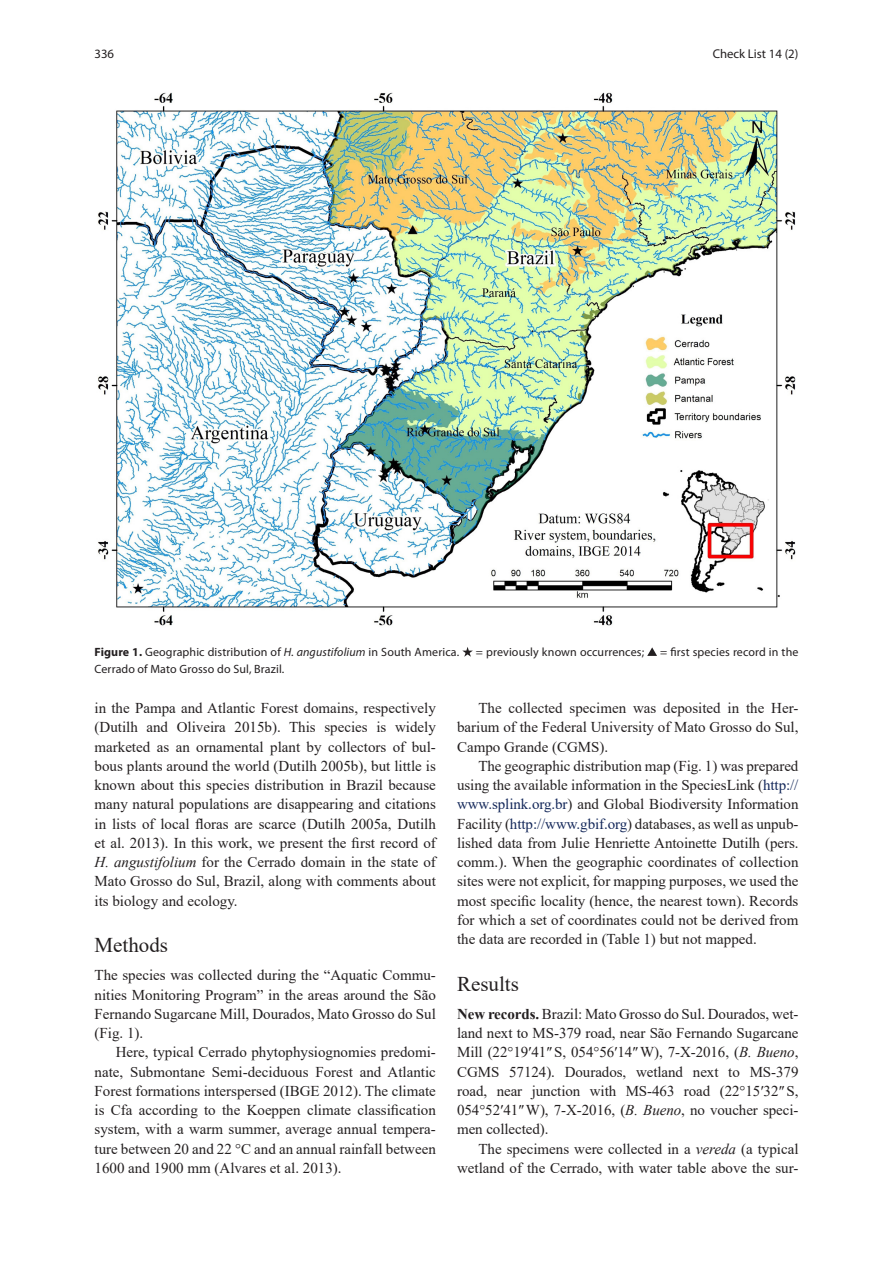
<style>
.page{position:relative;width:893px;height:1263px;background:#fff}
.page>*{position:absolute;margin:0;border:0;box-sizing:border-box;transform-origin:0 0}
.N_Head{font:21px "Times New Roman";color:#231f20}
.N_body_i{font:15px/19.2px "Times New Roman";color:#231f20;text-align:justify}
.N_body_nind{font:15px/19.2px "Times New Roman";color:#231f20;text-align:justify}
.t1{font:12.75px "Myriad Pro";color:#231f20}
.CAPTIONS{font:12px "Myriad Pro";letter-spacing:.01em;color:#231f20}
.s1{font-weight:700}
.s2{font-family:"Myriad Pro Bold SC850"}
.s3{font-style:italic}
.s4{color:#14285a}
</style>
<div class="page">
<svg style="left:462px;top:647px;width:11px;height:10px"></svg>
<svg style="left:647px;top:647px;width:10px;height:9px"></svg>
<img style="left:98px;top:92px;width:698px;height:534px">
<p class="t1" style="left:94px;top:46px;width:21px">336</p>
<p class="t1" style="left:713px;top:46px;width:87px">Check List 14 (2)</p>
<p class="CAPTIONS" style="left:94px;top:645px;width:366px"><span class="s1">Figure</span> <span class="s2">1.</span> Geographic distribution of <span class="s3">H. angustifolium</span> in South America.</p>
<p class="CAPTIONS" style="left:476px;top:645px;width:170px">= previously known occurrences;</p>
<p class="CAPTIONS" style="left:660px;top:645px;width:140px">= first species record in the</p>
<p class="CAPTIONS" style="left:94px;top:661px;width:191px">Cerrado of Mato Grosso do Sul, Brazil.</p>
<p class="N_body_i" style="left:94px;top:698px;width:343px">in the Pampa and Atlantic Forest domains, respectively (Dutilh and Oliveira 2015b). This species is widely marketed as an ornamental plant by collectors of bul&shy;bous plants around the world (Dutilh 2005b), but little is known about this species distribution in Brazil because many natural populations are disappearing and citations in lists of local floras are scarce (Dutilh 2005a, Dutilh et al. 2013). In this work, we present the first record of <span class="s3">H. angustifolium</span> for the Cerrado domain in the state of Mato Grosso do Sul, Brazil, along with comments about its biology and ecology.</p>
<p class="N_Head" style="left:94px;top:930px;width:75px">Methods</p>
<p class="N_body_nind" style="left:94px;top:965px;width:343px">The species was collected during the “Aquatic Commu&shy;nities Monitoring Program” in the areas around the São Fernando Sugarcane Mill, Dourados, Mato Grosso do Sul (Fig. 1).</p>
<p class="N_body_i" style="left:94px;top:1042px;width:343px;text-indent:21px">Here, typical Cerrado phytophysiognomies predomi&shy;nate, Submontane Semi-deciduous Forest and Atlantic Forest formations interspersed (IBGE 2012). The climate is Cfa according to the Koeppen climate classification system, with a warm summer, average annual tempera&shy;ture between 20 and 22 °C and an annual rainfall between 1600 and 1900 mm (Alvares et al. 2013).</p>
<p class="N_body_i" style="left:457px;top:698px;width:343px;text-indent:21px">The collected specimen was deposited in the Her&shy;barium of the Federal University of Mato Grosso do Sul, Campo Grande (CGMS).</p>
<p class="N_body_i" style="left:457px;top:756px;width:343px;text-indent:21px">The geographic distribution map (Fig. 1) was prepared using the available information in the SpeciesLink (<span class="s4">http:// www.splink.org.br</span>) and Global Biodiversity Information Facility (<span class="s4">http://www.gbif.org</span>) databases, as well as unpub&shy;lished data from Julie Henriette Antoinette Dutilh (pers. comm.). When the geographic coordinates of collection sites were not explicit, for mapping purposes, we used the most specific locality (hence, the nearest town). Records for which a set of coordinates could not be derived from the data are recorded in (Table 1) but not mapped.</p>
<p class="N_Head" style="left:457px;top:969px;width:63px">Results</p>
<p class="N_body_nind" style="left:457px;top:1004px;width:343px"><span class="s1">New records.</span> Brazil: Mato Grosso do Sul. Dourados, wet&shy;land next to MS-379 road, near São Fernando Sugarcane Mill (22°19′41″S, 054°56′14″W), 7-X-2016, (<span class="s3">B. Bueno</span>, CGMS 57124). Dourados, wetland next to MS-379 road, near junction with MS-463 road (22°15′32″S, 054°52′41″W), 7-X-2016, (<span class="s3">B. Bueno</span>, no voucher speci&shy;men collected).</p>
<p class="N_body_i" style="left:457px;top:1138px;width:343px;text-align:right">The specimens were collected in a <span class="s3">vereda</span> (a typical wetland of the Cerrado, with water table above the sur-</p>
</div>
